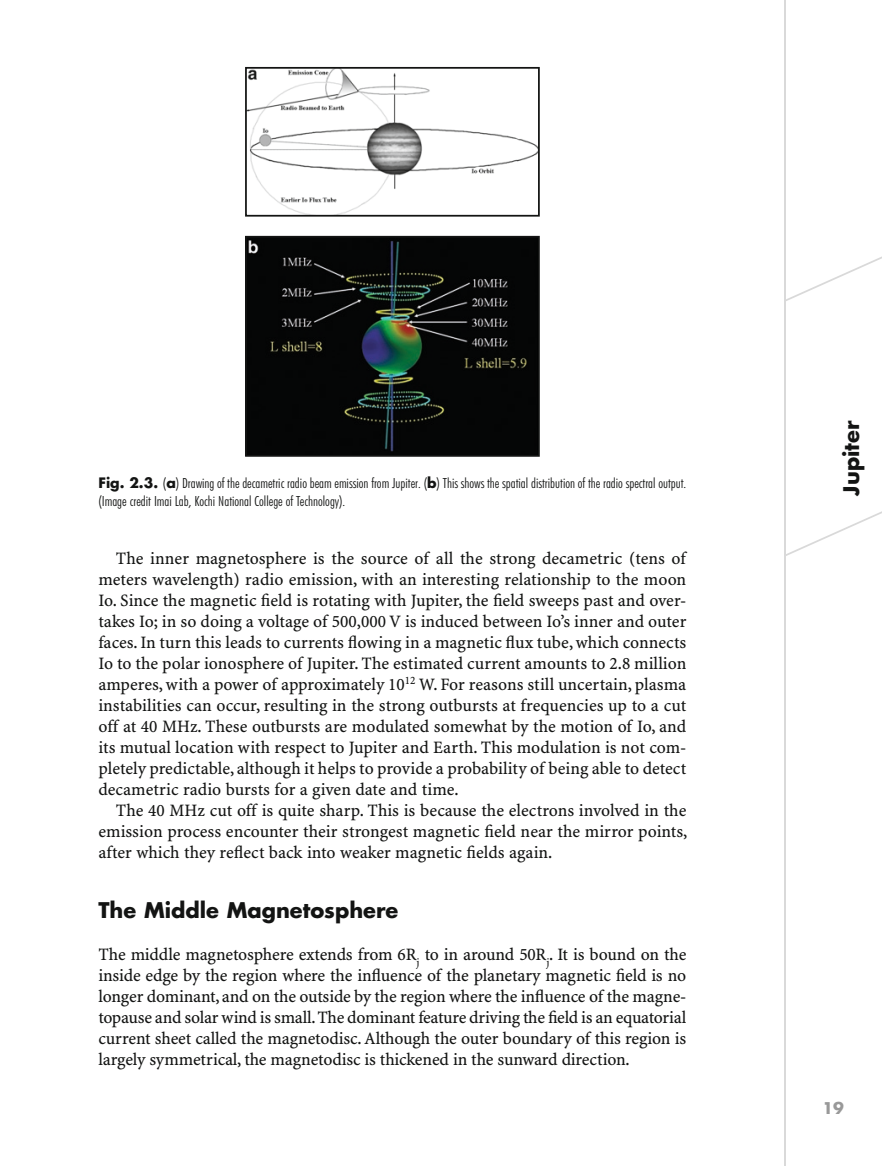
<style>
.page{position:relative;width:882px;height:1166px;background:#fff}
.page>*{position:absolute;margin:0;border:0;box-sizing:border-box;transform-origin:0 0}
.t1{font:700 21px "Futura";color:#131413}
.t2{font:17.5px/21px "S Minion Plus Tab";color:#131413;text-align:justify}
.t3{font:700 15.75px "Futura";color:#999}
.t4{font:14px/18.4px "Futura Light Condensed BT";color:#131413}
.s1{font-family:"Futura";font-weight:700}
</style>
<div class="page">
<hr style="left:785px;top:0;width:1px;height:1166px;background:#d9d9d9">
<svg style="left:786px;top:256px;width:96px;height:45px"></svg>
<svg style="left:786px;top:511px;width:96px;height:45px"></svg>
<img style="left:248px;top:70px;width:289px;height:144px">
<div style="left:245px;top:67px;width:295px;height:150px;border:2px solid #131413"></div>
<img style="left:248px;top:239px;width:289px;height:215px">
<div style="left:245px;top:236px;width:295px;height:221px;border:2px solid #131413"></div>
<p class="t4" style="left:98px;top:474px;width:589px"><span class="s1">Fig. 2.3.</span> (<span class="s1">a</span>) Drawing of the decametric radio beam emission from Jupiter. (<span class="s1">b</span>) This shows the spatial distribution of the radio spectral output. (Image credit Imai Lab, Kochi National College of Technology).</p>
<p class="t2" style="left:98px;top:547px;width:590px;text-indent:18px">The inner magnetosphere is the source of all the strong decametric (tens of meters wavelength) radio emission, with an interesting relationship to the moon Io. Since the magnetic field is rotating with Jupiter, the field sweeps past and over&shy;takes Io; in so doing a voltage of 500,000 V is induced between Io’s inner and outer faces. In turn this leads to currents flowing in a magnetic flux tube, which connects Io to the polar ionosphere of Jupiter. The estimated current amounts to 2.8 million amperes, with a power of approximately 10<sup>12</sup> W. For reasons still uncertain, plasma instabilities can occur, resulting in the strong outbursts at frequencies up to a cut off at 40 MHz. These outbursts are modulated somewhat by the motion of Io, and its mutual location with respect to Jupiter and Earth. This modulation is not com&shy;pletely predictable, although it helps to provide a probability of being able to detect decametric radio bursts for a given date and time.</p>
<p class="t2" style="left:98px;top:799px;width:591px;text-indent:17px">The 40 MHz cut off is quite sharp. This is because the electrons involved in the emission process encounter their strongest magnetic field near the mirror points, after which they reflect back into weaker magnetic fields again.</p>
<p class="t1" style="left:98px;top:896px;width:301px">The Middle Magnetosphere</p>
<p class="t2" style="left:98px;top:944px;width:589px">The middle magnetosphere extends from 6R<sub>j</sub> to in around 50R<sub>j</sub>. It is bound on the inside edge by the region where the influence of the planetary magnetic field is no longer dominant, and on the outside by the region where the influence of the magne&shy;topause and solar wind is small. The dominant feature driving the field is an equatorial current sheet called the magnetodisc. Although the outer boundary of this region is largely symmetrical, the magnetodisc is thickened in the sunward direction.</p>
<p class="t1" style="left:837px;top:495px;width:76px;rotate:-90deg">Jupiter</p>
<p class="t3" style="left:822px;top:1097px;width:23px">19</p>
</div>
